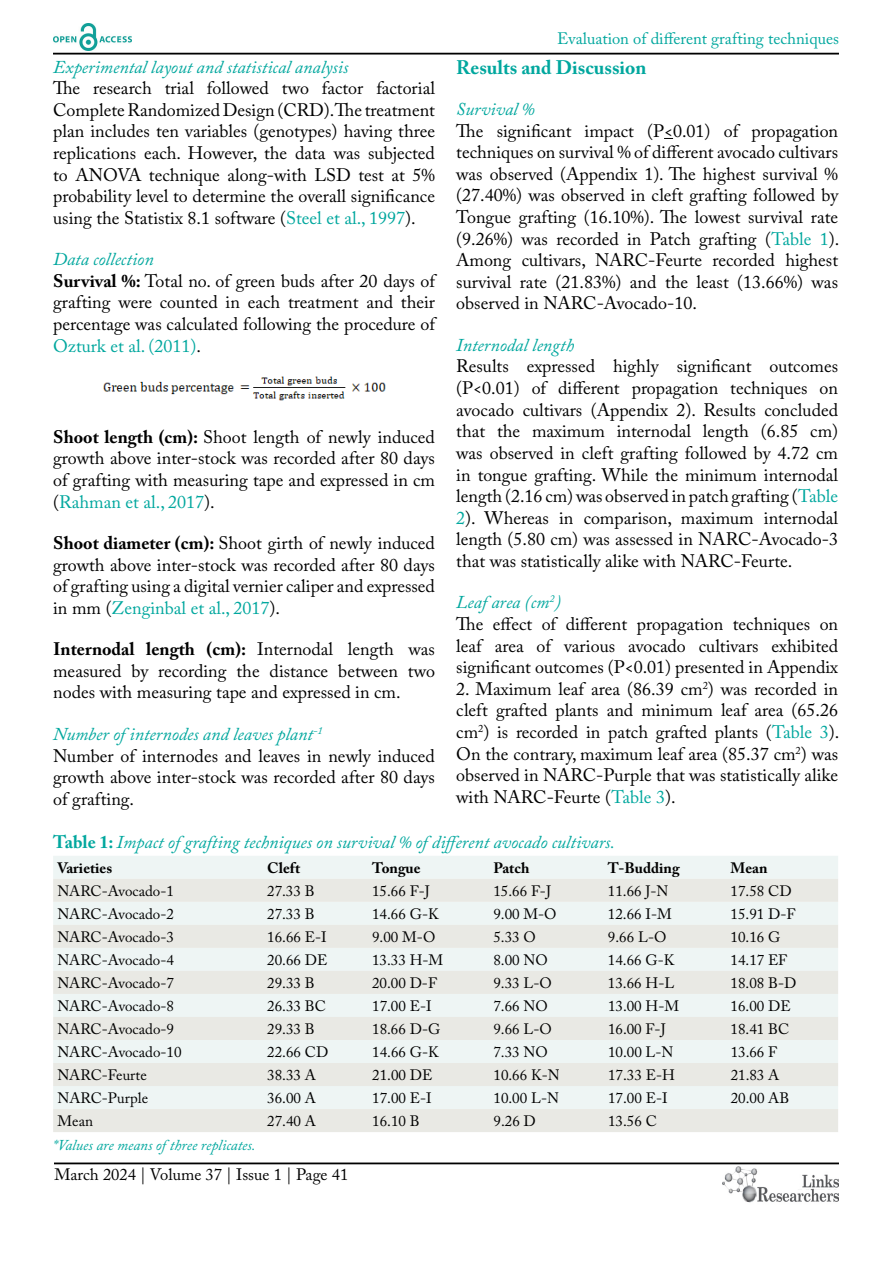
<style>
.page{position:relative;width:893px;height:1263px;background:#fff}
.page>*{position:absolute;margin:0;border:0;box-sizing:border-box;transform-origin:0 0}
.t1{font:700 19.5px "Adobe Caslon Pro";color:#00a79e}
.t2{font:18px/21.6px "Adobe Caslon Pro";color:#000;text-align:justify}
.t3{font:italic 18px "Adobe Caslon Pro";color:#00a79e}
.t4{font:16.5px "Adobe Caslon Pro";color:#00a79e}
.t5{font:16.5px "Adobe Caslon Pro";color:#000}
.t6{font:15px "Adobe Caslon Pro";color:#000}
.t7{font:700 15px "Adobe Caslon Pro";color:#000}
.t8{font:italic 15px "Adobe Caslon Pro";color:#00a79e}
.s1{color:#00a79e}
.s2{font-style:italic;color:#00a79e}
.s3{font-weight:700;font-style:normal}
.s4{font-weight:700}
</style>
<div class="page">
<hr style="left:53px;top:53px;width:786px;height:2px;background:#000">
<hr style="left:54px;top:1162px;width:785px;height:2px;background:#000">
<img style="left:722px;top:1166px;width:117px;height:37px">
<img style="left:53px;top:24px;width:78px;height:27px">
<img style="left:103px;top:376px;width:282px;height:25px">
<div style="left:53px;top:856px;width:785px;height:23px;background:#eef5f4"></div>
<svg style="left:53px;top:879px;width:785px;height:253px;background:#ebeeeb"></svg>
<p class="t4" style="left:557px;top:28px;width:283px">Evaluation of different grafting techniques</p>
<p class="t1" style="left:456px;top:56px;width:192px">Results and Discussion</p>
<p class="t3" style="left:456px;top:98px;width:80px">Survival %</p>
<p class="t2" style="left:456px;top:120px;width:385px">The significant impact (P&lt;0.01) of propagation techniques on survival % of different avocado cultivars was observed (Appendix 1). The highest survival % (27.40%) was observed in cleft grafting followed by Tongue grafting (16.10%). The lowest survival rate (9.26%) was recorded in Patch grafting (<span class="s1">Table 1</span>).<br>Among cultivars, NARC-Feurte recorded highest survival rate (21.83%) and the least (13.66%) was observed in NARC-Avocado-10.</p>
<p class="t3" style="left:456px;top:334px;width:119px">Internodal length</p>
<p class="t2" style="left:456px;top:355px;width:383px">Results expressed highly significant outcomes (P&lt;0.01) of different propagation techniques on avocado cultivars (Appendix 2). Results concluded that the maximum internodal length (6.85 cm) was observed in cleft grafting followed by 4.72 cm in tongue grafting. While the minimum internodal length (2.16 cm) was observed in patch grafting (<span class="s1">Table 2</span>). Whereas in comparison, maximum internodal length (5.80 cm) was assessed in NARC-Avocado-3 that was statistically alike with NARC-Feurte.</p>
<p class="t2" style="left:456px;top:591px;width:383px;text-align:left"><span class="s2">Leaf area (cm</span><sup>2</sup><span class="s2">)<br></span>The effect of different propagation techniques on leaf area of various avocado cultivars exhibited significant outcomes (P&lt;0.01) presented in Appendix</p>
<p class="t2" style="left:456px;top:678px;width:385px">2. Maximum leaf area (86.39 cm<sup>2</sup>) was recorded in cleft grafted plants and minimum leaf area (65.26 cm<sup>2</sup>) is recorded in patch grafted plants (<span class="s1">Table 3</span>).<br>On the contrary, maximum leaf area (85.37 cm<sup>2</sup>) was observed in NARC-Purple that was statistically alike with NARC-Feurte (<span class="s1">Table 3</span>).</p>
<p class="t3" style="left:53px;top:831px;width:563px"><span class="s3">Table 1:</span> Impact of grafting techniques on survival % of different avocado cultivars.</p>
<p class="t7" style="left:57px;top:859px;width:56px">Varieties</p>
<p class="t7" style="left:267px;top:859px;width:35px">Cleft</p>
<p class="t7" style="left:372px;top:859px;width:50px">Tongue</p>
<p class="t7" style="left:493px;top:859px;width:38px">Patch</p>
<p class="t7" style="left:608px;top:859px;width:73px">T-Budding</p>
<p class="t7" style="left:730px;top:859px;width:38px">Mean</p>
<p class="t6" style="left:57px;top:882px;width:118px">NARC-Avocado-1</p>
<p class="t6" style="left:267px;top:882px;width:49px">27.33 B</p>
<p class="t6" style="left:372px;top:882px;width:59px">15.66 F-J</p>
<p class="t6" style="left:493px;top:882px;width:59px">15.66 F-J</p>
<p class="t6" style="left:608px;top:882px;width:62px">11.66 J-N</p>
<p class="t6" style="left:730px;top:882px;width:63px">17.58 CD</p>
<p class="t6" style="left:57px;top:905px;width:118px">NARC-Avocado-2</p>
<p class="t6" style="left:267px;top:905px;width:49px">27.33 B</p>
<p class="t6" style="left:372px;top:905px;width:68px">14.66 G-K</p>
<p class="t6" style="left:493px;top:905px;width:65px">9.00 M-O</p>
<p class="t6" style="left:608px;top:905px;width:65px">12.66 I-M</p>
<p class="t6" style="left:731px;top:905px;width:66px">15.91 D-F</p>
<p class="t6" style="left:57px;top:928px;width:118px">NARC-Avocado-3</p>
<p class="t6" style="left:267px;top:928px;width:61px">16.66 E-I</p>
<p class="t6" style="left:372px;top:928px;width:65px">9.00 M-O</p>
<p class="t6" style="left:493px;top:928px;width:44px">5.33 O</p>
<p class="t6" style="left:608px;top:928px;width:60px">9.66 L-O</p>
<p class="t6" style="left:731px;top:928px;width:51px">10.16 G</p>
<p class="t6" style="left:57px;top:951px;width:118px">NARC-Avocado-4</p>
<p class="t6" style="left:267px;top:951px;width:62px">20.66 DE</p>
<p class="t6" style="left:372px;top:951px;width:73px">13.33 H-M</p>
<p class="t6" style="left:493px;top:951px;width:56px">8.00 NO</p>
<p class="t6" style="left:608px;top:951px;width:68px">14.66 G-K</p>
<p class="t6" style="left:731px;top:951px;width:58px">14.17 EF</p>
<p class="t6" style="left:57px;top:974px;width:118px">NARC-Avocado-7</p>
<p class="t6" style="left:267px;top:974px;width:49px">29.33 B</p>
<p class="t6" style="left:372px;top:974px;width:66px">20.00 D-F</p>
<p class="t6" style="left:493px;top:974px;width:60px">9.33 L-O</p>
<p class="t6" style="left:608px;top:974px;width:68px">13.66 H-L</p>
<p class="t6" style="left:731px;top:974px;width:67px">18.08 B-D</p>
<p class="t6" style="left:57px;top:997px;width:118px">NARC-Avocado-8</p>
<p class="t6" style="left:267px;top:997px;width:60px">26.33 BC</p>
<p class="t6" style="left:372px;top:997px;width:61px">17.00 E-I</p>
<p class="t6" style="left:493px;top:997px;width:56px">7.66 NO</p>
<p class="t6" style="left:608px;top:997px;width:73px">13.00 H-M</p>
<p class="t6" style="left:731px;top:997px;width:62px">16.00 DE</p>
<p class="t6" style="left:58px;top:1020px;width:118px">NARC-Avocado-9</p>
<p class="t6" style="left:267px;top:1020px;width:49px">29.33 B</p>
<p class="t6" style="left:372px;top:1020px;width:70px">18.66 D-G</p>
<p class="t6" style="left:493px;top:1020px;width:60px">9.66 L-O</p>
<p class="t6" style="left:608px;top:1020px;width:59px">16.00 F-J</p>
<p class="t6" style="left:731px;top:1020px;width:60px">18.41 BC</p>
<p class="t6" style="left:58px;top:1043px;width:126px">NARC-Avocado-10</p>
<p class="t6" style="left:267px;top:1043px;width:63px">22.66 CD</p>
<p class="t6" style="left:372px;top:1043px;width:68px">14.66 G-K</p>
<p class="t6" style="left:493px;top:1043px;width:56px">7.33 NO</p>
<p class="t6" style="left:608px;top:1043px;width:67px">10.00 L-N</p>
<p class="t6" style="left:731px;top:1043px;width:48px">13.66 F</p>
<p class="t6" style="left:58px;top:1066px;width:91px">NARC-Feurte</p>
<p class="t6" style="left:267px;top:1066px;width:50px">38.33 A</p>
<p class="t6" style="left:372px;top:1066px;width:62px">21.00 DE</p>
<p class="t6" style="left:493px;top:1066px;width:68px">10.66 K-N</p>
<p class="t6" style="left:608px;top:1066px;width:68px">17.33 E-H</p>
<p class="t6" style="left:731px;top:1066px;width:50px">21.83 A</p>
<p class="t6" style="left:58px;top:1089px;width:92px">NARC-Purple</p>
<p class="t6" style="left:267px;top:1089px;width:50px">36.00 A</p>
<p class="t6" style="left:372px;top:1089px;width:61px">17.00 E-I</p>
<p class="t6" style="left:493px;top:1089px;width:67px">10.00 L-N</p>
<p class="t6" style="left:608px;top:1089px;width:61px">17.00 E-I</p>
<p class="t6" style="left:731px;top:1089px;width:60px">20.00 AB</p>
<p class="t6" style="left:58px;top:1112px;width:37px">Mean</p>
<p class="t6" style="left:267px;top:1112px;width:50px">27.40 A</p>
<p class="t6" style="left:372px;top:1112px;width:49px">16.10 B</p>
<p class="t6" style="left:493px;top:1112px;width:44px">9.26 D</p>
<p class="t6" style="left:608px;top:1112px;width:50px">13.56 C</p>
<p class="t8" style="left:53px;top:1136px;width:204px">*Values are means of three replicates.</p>
<p class="t3" style="left:53px;top:56px;width:297px">Experimental layout and statistical analysis</p>
<p class="t2" style="left:53px;top:77px;width:383px">The research trial followed two factor factorial Complete Randomized Design (CRD). The treatment plan includes ten variables (genotypes) having three replications each. However, the data was subjected to ANOVA technique along-with LSD test at 5% probability level to determine the overall significance using the Statistix 8.1 software (<span class="s1">Steel et al., 1997</span>).</p>
<p class="t2" style="left:53px;top:248px;width:383px;text-align:left"><span class="s2">Data collection<br></span><span class="s4">Survival %:</span> Total no. of green buds after 20 days of grafting were counted in each treatment and their percentage was calculated following the procedure of <span class="s1">Ozturk et al. (2011)</span>.</p>
<p class="t2" style="left:53px;top:426px;width:383px"><span class="s4">Shoot length (cm):</span> Shoot length of newly induced growth above inter-stock was recorded after 80 days of grafting with measuring tape and expressed in cm (<span class="s1">Rahman et al., 2017</span>).</p>
<p class="t2" style="left:53px;top:532px;width:383px"><span class="s4">Shoot diameter (cm):</span> Shoot girth of newly induced growth above inter-stock was recorded after 80 days of grafting using a digital vernier caliper and expressed in mm (<span class="s1">Zenginbal et al., 2017</span>).</p>
<p class="t2" style="left:53px;top:638px;width:383px"><span class="s4">Internodal length (cm):</span> Internodal length was measured by recording the distance between two nodes with measuring tape and expressed in cm.</p>
<p class="t2" style="left:53px;top:723px;width:383px;text-align:left"><span class="s2">Number of internodes and leaves plant</span><sup>-1<br></sup>Number of internodes and leaves in newly induced growth above inter-stock was recorded after 80 days of grafting.</p>
<p class="t5" style="left:54px;top:1165px;width:295px">March 2024 | Volume 37 | Issue 1 | Page 41</p>
</div>
